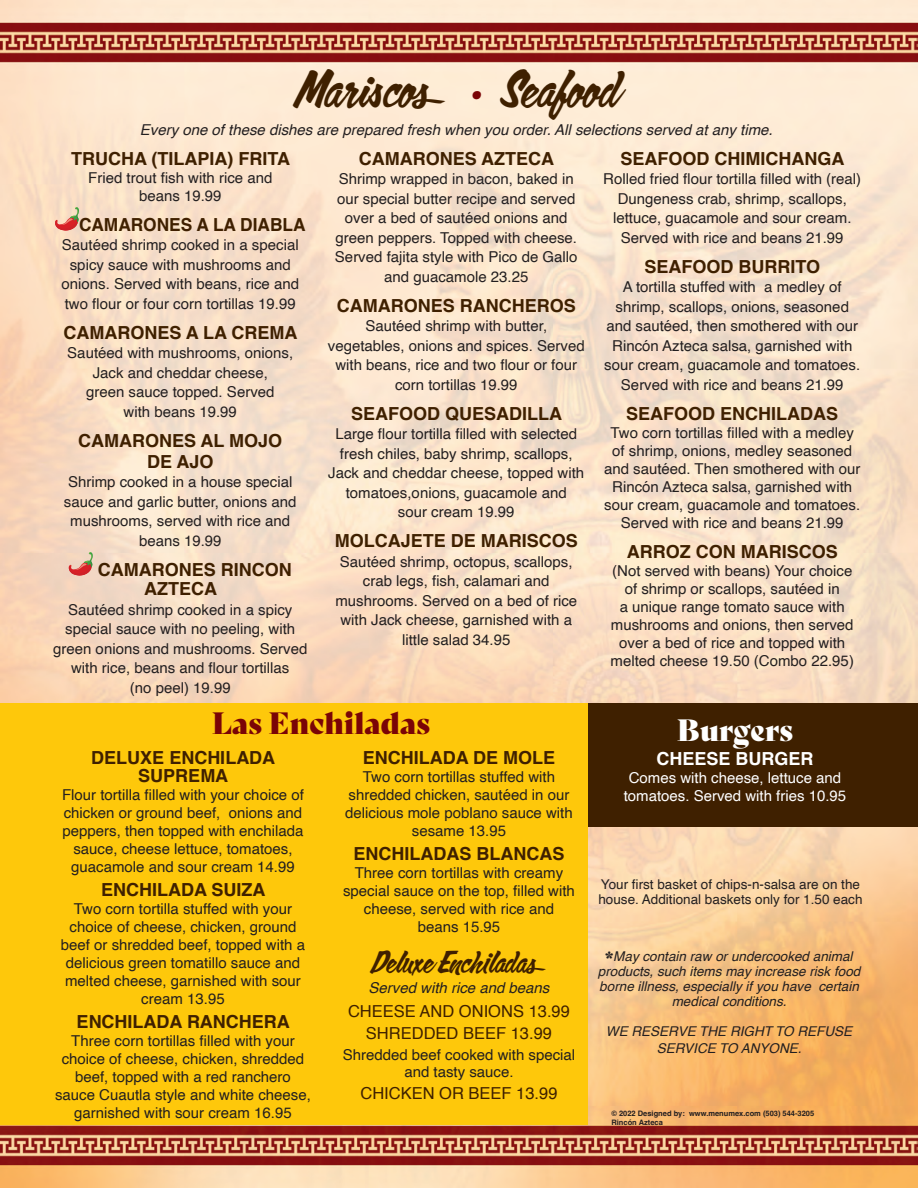
<style>
.page{position:relative;width:918px;height:1188px;background:#fff}
.page>*{position:absolute;margin:0;border:0;box-sizing:border-box;transform-origin:0 0}
.subtitulos{font:48px "Calgary Script OT";color:#3f2000}
.titulos{font:30px "Bely Display";color:#7a0406}
.titulos-2{font:30px "Bely Display";color:#fff}
.subtitulos-2{font:28.5px "Calgary Script OT";color:#3f2000}
.platos{font:700 18px/19.5px "Helvetica";color:#3f2000}
.platos-2{font:700 18px "Helvetica";color:#3f2000;scale:.96 1}
.platos-3{font:700 18px "Helvetica";color:#fff}
.platos-4{font:16.5px "Helvetica";color:#3f2000}
.explicaciones{font:16.5px "Helvetica";color:#3f2000}
.descripciones{font:15px/19.5px "Helvetica";color:#231f20;text-align:center}
.explicaciones-2{font:italic 15px "Helvetica";color:#231f20}
.descripciones-2{font:15px/18px "Helvetica";color:#fff;text-align:center}
.explicaciones-3{font:italic 13.5px/15px "Helvetica";color:#231f20;text-align:center}
.t1{font:13.5px/15px "Helvetica";color:#231f20}
.platos-5{font:700 7.5px "Helvetica";color:#231f20}
.s1{color:#7a0406}
.s2{font-family:"Bely Display";font-style:normal;font-size:21px}
</style>
<div class="page">
<img style="left:0;top:0;width:918px;height:1188px">
<div style="left:588px;top:704px;width:330px;height:123px;background:#3f2000"></div>
<div style="left:1px;top:703px;width:587px;height:422px;background:#fec80b"></div>
<svg style="left:55px;top:207px;width:24px;height:24px"></svg>
<svg style="left:69px;top:552px;width:24px;height:24px"></svg>
<p class="subtitulos" style="left:294px;top:58px;width:325px">Mariscos <span class="s1">•</span> Seafood</p>
<p class="explicaciones-2" style="left:140px;top:117px;width:634px">Every one of these dishes are prepared fresh when you order. All selections served at any time.</p>
<p class="platos" style="left:71px;top:150px;width:220px">TRUCHA (TILAPIA) FRITA</p>
<p class="descripciones" style="left:88px;top:168px;width:186px">Fried trout fish with rice and</p>
<p class="descripciones" style="left:139px;top:186px;width:84px">beans 19.99</p>
<p class="platos-2" style="left:79px;top:213px;width:238px">CAMARONES A LA DIABLA</p>
<p class="descripciones" style="left:61px;top:235px;width:239px">Sautéed shrimp cooked in a special spicy sauce with mushrooms and onions. Served with beans, rice and two flour or four corn tortillas 19.99</p>
<p class="platos" style="left:64px;top:324px;width:236px">CAMARONES A LA CREMA</p>
<p class="descripciones" style="left:67px;top:343px;width:227px">Sautéed with mushrooms, onions,<br>Jack and cheddar cheese,</p>
<p class="descripciones" style="left:86px;top:382px;width:190px">green sauce topped. Served</p>
<p class="descripciones" style="left:124px;top:402px;width:115px">with beans 19.99</p>
<p class="platos" style="left:78px;top:432px;width:206px">CAMARONES AL MOJO</p>
<p class="platos" style="left:147px;top:453px;width:68px">DE AJO</p>
<p class="descripciones" style="left:64px;top:472px;width:234px">Shrimp cooked in a house special sauce and garlic butter, onions and mushrooms, served with rice and beans 19.99</p>
<p class="platos" style="left:144px;top:561px;width:149px;text-indent:-46px">CAMARONES RINCON<br>AZTECA</p>
<p class="descripciones" style="left:53px;top:600px;width:256px">Sautéed shrimp cooked in a spicy special sauce with no peeling, with green onions and mushrooms. Served with rice, beans and flour tortillas</p>
<p class="descripciones" style="left:130px;top:678px;width:102px">(no peel) 19.99</p>
<p class="platos" style="left:359px;top:150px;width:197px">CAMARONES AZTECA</p>
<p class="descripciones" style="left:335px;top:169px;width:244px">Shrimp wrapped in bacon, baked in our special butter recipe and served over a bed of sautéed onions and green peppers. Topped with cheese.<br>Served fajita style with Pico de Gallo and guacamole 23.25</p>
<p class="platos" style="left:337px;top:297px;width:240px">CAMARONES RANCHEROS</p>
<p class="descripciones" style="left:328px;top:316px;width:258px">Sautéed shrimp with butter, vegetables, onions and spices. Served with beans, rice and two flour or four corn tortillas 19.99</p>
<p class="platos" style="left:351px;top:405px;width:213px">SEAFOOD QUESADILLA</p>
<p class="descripciones" style="left:328px;top:424px;width:257px">Large flour tortilla filled with selected fresh chiles, baby shrimp, scallops, Jack and cheddar cheese, topped with tomatoes,onions, guacamole and</p>
<p class="descripciones" style="left:398px;top:502px;width:118px">sour cream 19.99</p>
<p class="platos" style="left:335px;top:533px;width:245px">MOLCAJETE DE MARISCOS</p>
<p class="descripciones" style="left:335px;top:552px;width:243px">Sautéed shrimp, octopus, scallops, crab legs, fish, calamari and mushrooms. Served on a bed of rice with Jack cheese, garnished with a little salad 34.95</p>
<p class="platos" style="left:621px;top:150px;width:225px">SEAFOOD CHIMICHANGA</p>
<p class="descripciones" style="left:603px;top:169px;width:259px">Rolled fried flour tortilla filled with (real)<br>Dungeness crab, shrimp, scallops, lettuce, guacamole and sour cream.<br>Served with rice and beans 21.99</p>
<p class="platos" style="left:644px;top:258px;width:177px">SEAFOOD BURRITO</p>
<p class="descripciones" style="left:604px;top:277px;width:257px">A tortilla stuffed with a medley of shrimp, scallops, onions, seasoned and sautéed, then smothered with our Rincón Azteca salsa, garnished with sour cream, guacamole and tomatoes.<br>Served with rice and beans 21.99</p>
<p class="platos" style="left:626px;top:405px;width:214px">SEAFOOD ENCHILADAS</p>
<p class="descripciones" style="left:604px;top:424px;width:258px;line-height:18px">Two corn tortillas filled with a medley of shrimp, onions, medley seasoned and sautéed. Then smothered with our Rincón Azteca salsa, garnished with sour cream, guacamole and tomatoes.<br>Served with rice and beans 21.99</p>
<p class="platos" style="left:627px;top:543px;width:212px">ARROZ CON MARISCOS</p>
<p class="descripciones" style="left:611px;top:562px;width:245px;line-height:18px">(Not served with beans) Your choice of shrimp or scallops, sautéed in<br>a unique range tomato sauce with mushrooms and onions, then served over a bed of rice and topped with melted cheese 19.50 (Combo 22.95)</p>
<p class="titulos" style="left:212px;top:699px;width:220px">Las Enchiladas</p>
<p class="platos" style="left:91px;top:751px;width:185px;line-height:18px;text-align:center">DELUXE ENCHILADA<br>SUPREMA</p>
<p class="descripciones" style="left:62px;top:786px;width:243px;line-height:18px">Flour tortilla filled with your choice of chicken or ground beef, onions and peppers, then topped with enchilada sauce, cheese lettuce, tomatoes, guacamole and sour cream 14.99</p>
<p class="platos" style="left:101px;top:882px;width:166px">ENCHILADA SUIZA</p>
<p class="descripciones" style="left:61px;top:900px;width:246px;line-height:18px">Two corn tortilla stuffed with your choice of cheese, chicken, ground beef or shredded beef, topped with a delicious green tomatillo sauce and melted cheese, garnished with sour cream 13.95</p>
<p class="platos" style="left:77px;top:1014px;width:215px">ENCHILADA RANCHERA</p>
<p class="descripciones" style="left:55px;top:1032px;width:257px;line-height:18px">Three corn tortillas filled with your choice of cheese, chicken, shredded beef, topped with a red ranchero sauce Cuautla style and white cheese, garnished with sour cream 16.95</p>
<p class="platos" style="left:363px;top:750px;width:194px">ENCHILADA DE MOLE</p>
<p class="descripciones" style="left:345px;top:768px;width:229px;line-height:18px">Two corn tortillas stuffed with shredded chicken, sautéed in our delicious mole poblano sauce with sesame 13.95</p>
<p class="platos" style="left:354px;top:846px;width:212px">ENCHILADAS BLANCAS</p>
<p class="descripciones" style="left:343px;top:864px;width:233px;line-height:18px">Three corn tortillas with creamy special sauce on the top, filled with cheese, served with rice and</p>
<p class="descripciones" style="left:418px;top:918px;width:84px">beans 15.95</p>
<p class="subtitulos-2" style="left:371px;top:943px;width:178px">Deluxe Enchiladas</p>
<p class="explicaciones-2" style="left:369px;top:976px;width:182px">Served with rice and beans</p>
<p class="explicaciones" style="left:348px;top:998px;width:223px">CHEESE AND ONIONS 13.99</p>
<p class="platos-4" style="left:366px;top:1021px;width:188px">SHREDDED BEEF 13.99</p>
<p class="descripciones" style="left:343px;top:1047px;width:234px;line-height:16.5px">Shredded beef cooked with special and tasty sauce.</p>
<p class="platos-4" style="left:360px;top:1081px;width:199px">CHICKEN OR BEEF 13.99</p>
<p class="titulos-2" style="left:677px;top:706px;width:118px">Burgers</p>
<p class="platos-3" style="left:656px;top:748px;width:159px">CHEESE BURGER</p>
<p class="descripciones-2" style="left:624px;top:769px;width:224px">Comes with cheese, lettuce and tomatoes. Served with fries 10.95</p>
<p class="t1" style="left:598px;top:877px;width:266px">Your first basket of chips-n-salsa are on the house. Additional baskets only for 1.50 each</p>
<p class="explicaciones-3" style="left:598px;top:949px;width:264px"><span class="s2">*</span>May contain raw or undercooked animal products, such items may increase risk food borne illness, especially if you have certain medical conditions.</p>
<p class="explicaciones-3" style="left:606px;top:1023px;width:248px;line-height:16.5px">WE RESERVE THE RIGHT TO REFUSE<br>SERVICE TO ANYONE.</p>
<p class="platos-5" style="left:611px;top:1109px;width:204px">© 2022 Designed by: www.menumex.com (503) 544-3205</p>
<p class="platos-5" style="left:611px;top:1118px;width:53px">Rincón Azteca</p>
</div>
